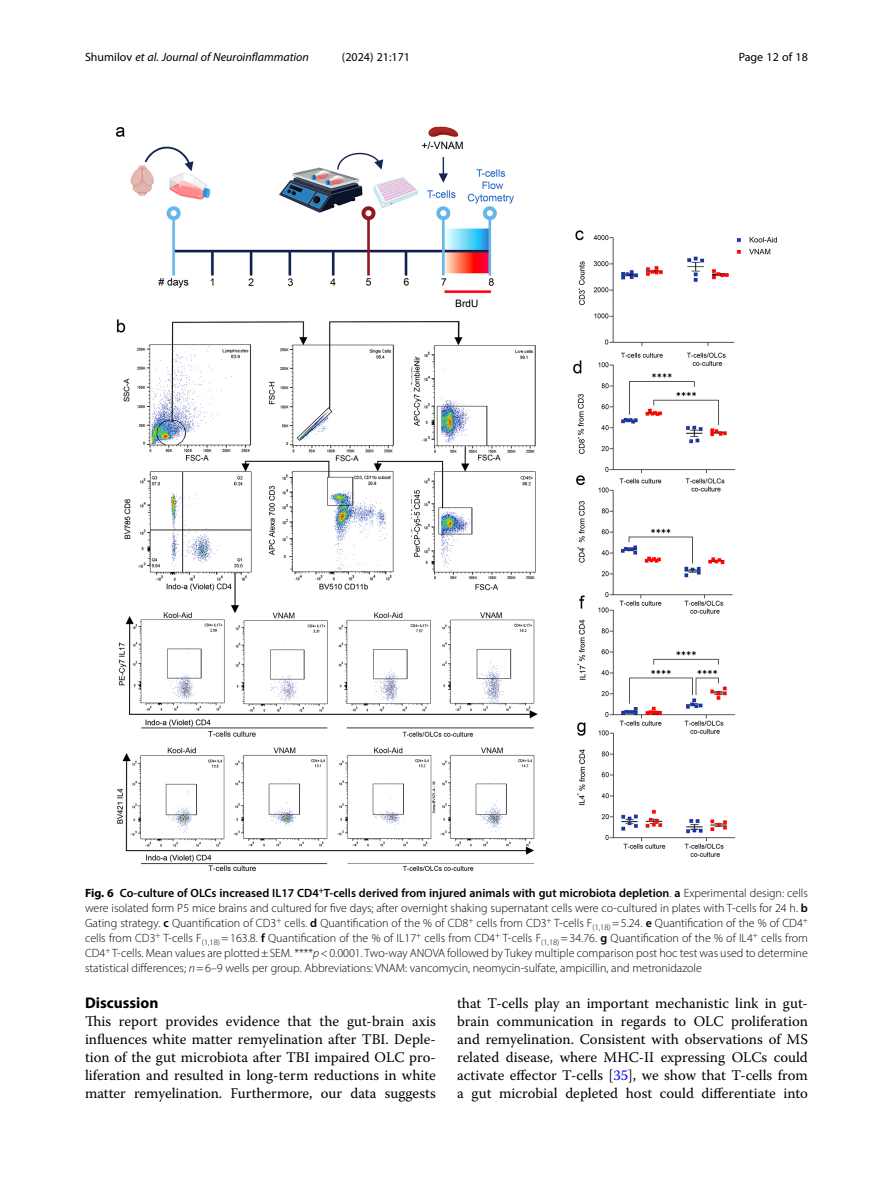
<style>
.page{position:relative;width:893px;height:1191px;background:#fff}
.page>*{position:absolute;margin:0;border:0;box-sizing:border-box;transform-origin:0 0}
.Head_1{font:700 15.45px "Myriad Pro";color:#000}
.Body_Text{font:14.7px/18px "Warnock Pro";color:#000;text-align:justify}
.Figure_Caption{font:300 12px/15px "Myriad Pro";color:#000;text-align:justify}
.t1{font:italic 12px "Myriad Pro";color:#000}
.t2{font:12px "Myriad Pro";color:#000}
.s1{font-style:normal}
.s2{font-weight:700}
.s3{font-weight:600}
.s4{font-style:italic}
.s5{color:#00f}
</style>
<div class="page">
<img style="left:117px;top:126px;width:659px;height:744px">
<p class="t1" style="left:85px;top:50px;width:225px"><span class="s1">Shumilov</span> et al. Journal of Neuroinflammation</p>
<p class="t2" style="left:342px;top:50px;width:70px">(2024) 21:171</p>
<p class="t2" style="left:739px;top:50px;width:71px">Page 12 of 18</p>
<p class="Figure_Caption" style="left:85px;top:886px;width:724px"><span class="s2">Fig. 6</span> <span class="s3">Co-culture of OLCs increased IL17 CD4</span><sup>+</sup><span class="s3">T-cells derived from injured animals with gut microbiota depletion</span>. <span class="s3">a</span> Experimental design: cells were isolated form P5 mice brains and cultured for five days; after overnight shaking supernatant cells were co-cultured in plates with T-cells for 24 h. <span class="s3">b </span>Gating strategy. <span class="s3">c</span> Quantification of CD3<sup>+</sup> cells. <span class="s3">d</span> Quantification of the % of CD8<sup>+</sup> cells from CD3<sup>+</sup> T-cells F<sub>(1,18)</sub> =5.24. <span class="s3">e</span> Quantification of the % of CD4<sup>+ </sup>cells from CD3<sup>+</sup> T-cells F<sub>(1,18)</sub> =163.8. <span class="s3">f</span> Quantification of the % of IL17<sup>+</sup> cells from CD4<sup>+</sup> T-cells F<sub>(1,18)</sub> =34.76. <span class="s3">g</span> Quantification of the % of IL4<sup>+</sup> cells from CD4<sup>+</sup> T-cells. Mean values are plotted±SEM. ****<span class="s4">p</span>&lt;0.0001. Two-way ANOVA followed by Tukey multiple comparison post hoc test was used to determine statistical differences; <span class="s4">n</span>=6–9 wells per group. Abbreviations: VNAM: vancomycin, neomycin-sulfate, ampicillin, and metronidazole</p>
<p class="Head_1" style="left:85px;top:993px;width:75px">Discussion</p>
<p class="Body_Text" style="left:85px;top:1012px;width:352px">This report provides evidence that the gut-brain axis influences white matter remyelination after TBI. Deple&shy;tion of the gut microbiota after TBI impaired OLC pro&shy;liferation and resulted in long-term reductions in white matter remyelination. Furthermore, our data suggests</p>
<p class="Body_Text" style="left:457px;top:994px;width:352px">that T-cells play an important mechanistic link in gut&shy;brain communication in regards to OLC proliferation and remyelination. Consistent with observations of MS related disease, where MHC-II expressing OLCs could activate effector T-cells [<span class="s5">35</span>], we show that T-cells from a gut microbial depleted host could differentiate into</p>
</div>
